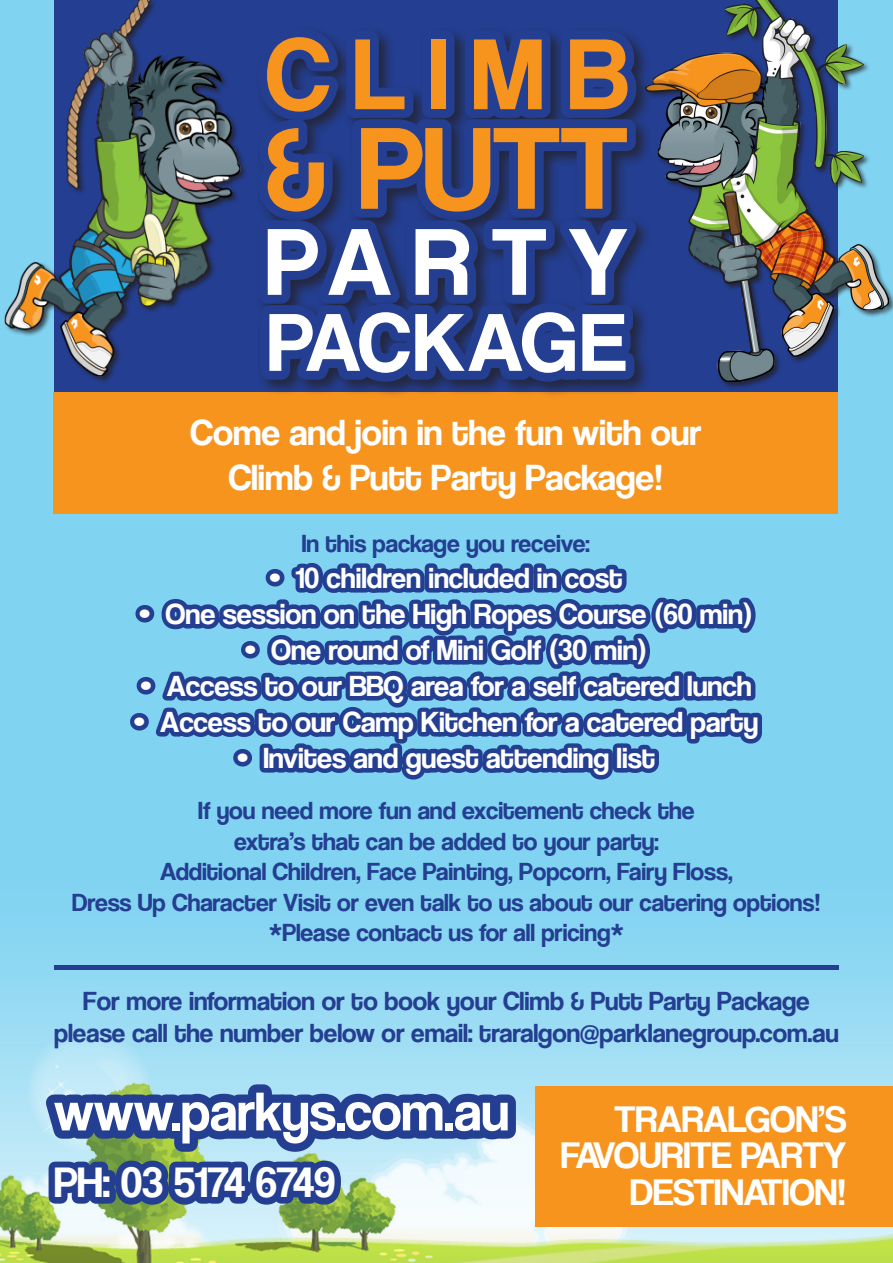
<style>
.page{position:relative;width:893px;height:1263px;background:#fff}
.page>*{position:absolute;margin:0;border:0;box-sizing:border-box;transform-origin:0 0}
.t1{font:121.5px "Coolvetica Rg";color:#f7941e}
.t2{font:105px "Coolvetica Rg";letter-spacing:.225em;color:#f7941e}
.t3{font:99px "Coolvetica Rg";letter-spacing:.225em;color:#fff}
.t4{font:85.5px "Coolvetica Rg";letter-spacing:.01em;color:#fff}
.t5{font:56.25px "Coolvetica Rg";color:#fff}
.t6{font:43.8px "Coolvetica Rg";color:#fff}
.t7{font:38.1px/36.5px "Coolvetica Rg";color:#fff;text-align:right}
.t8{font:37.5px "Coolvetica Rg";color:#fff}
.t9{font:30px "Coolvetica Rg";color:#fff}
.t10{font:27px/32.4px "Coolvetica Rg";color:#243e91;text-align:center}
.t11{font:25.5px "Coolvetica Rg";color:#243e91}
</style>
<div class="page">
<img style="left:0;top:384px;width:893px;height:879px">
<hr style="left:54px;top:965px;width:785px;height:4px;background:#243e91">
<svg style="left:32px;top:1045px;width:492px;height:173px;background:#7fa2c1"></svg>
<div style="left:53px;top:393px;width:785px;height:121px;background:#f7941e"></div>
<svg style="left:123px;top:554px;width:646px;height:239px;background:#548cc3"></svg>
<img style="left:0;top:0;width:245px;height:384px">
<div style="left:644px;top:0;width:249px;height:389px;background:#231f20;opacity:.75"></div>
<img style="left:657px;top:0;width:232px;height:382px">
<svg style="left:245px;top:0;width:412px;height:395px;background:#253c88"></svg>
<div style="left:536px;top:1086px;width:357px;height:140px;background:#f7941e"></div>
<p class="t2" style="left:265px;top:12px;width:364px">CLIMB</p>
<p class="t1" style="left:265px;top:97px;width:364px">&amp; PUTT</p>
<p class="t3" style="left:265px;top:204px;width:364px">PARTY</p>
<p class="t4" style="left:267px;top:292px;width:359px">PACKAGE</p>
<p class="t8" style="left:190px;top:411px;width:512px">Come and join in the fun with our</p>
<p class="t8" style="left:228px;top:456px;width:436px">Climb &amp; Putt Party Package!</p>
<p class="t11" style="left:302px;top:528px;width:289px">In this package you receive:</p>
<p class="t9" style="left:269px;top:560px;width:355px">• 10 children included in cost</p>
<p class="t9" style="left:139px;top:596px;width:616px">• One session on the High Ropes Course (60 min)</p>
<p class="t9" style="left:244px;top:632px;width:405px">• One round of Mini Golf (30 min)</p>
<p class="t9" style="left:140px;top:668px;width:613px">• Access to our BBQ area for a self catered lunch</p>
<p class="t9" style="left:133px;top:704px;width:627px">• Access to our Camp Kitchen for a catered party</p>
<p class="t9" style="left:236px;top:740px;width:420px">• Invites and guest attending list</p>
<p class="t11" style="left:198px;top:795px;width:498px">If you need more fun and excitement check the</p>
<p class="t11" style="left:234px;top:826px;width:426px">extra’s that can be added to your party:</p>
<p class="t11" style="left:160px;top:857px;width:574px">Additional Children, Face Painting, Popcorn, Fairy Floss,</p>
<p class="t11" style="left:72px;top:887px;width:750px">Dress Up Character Visit or even talk to us about our catering options!</p>
<p class="t11" style="left:269px;top:918px;width:357px">*Please contact us for all pricing*</p>
<p class="t10" style="left:54px;top:984px;width:786px">For more information or to book your Climb &amp; Putt Party Package please call the number below or email: traralgon@parklanegroup.com.au</p>
<p class="t5" style="left:54px;top:1078px;width:457px">www.parkys.com.au</p>
<p class="t6" style="left:54px;top:1157px;width:283px">PH: 03 5174 6749</p>
<p class="t7" style="left:561px;top:1100px;width:287px">TRARALGON’S<br>FAVOURITE PARTY<br>DESTINATION!</p>
</div>
